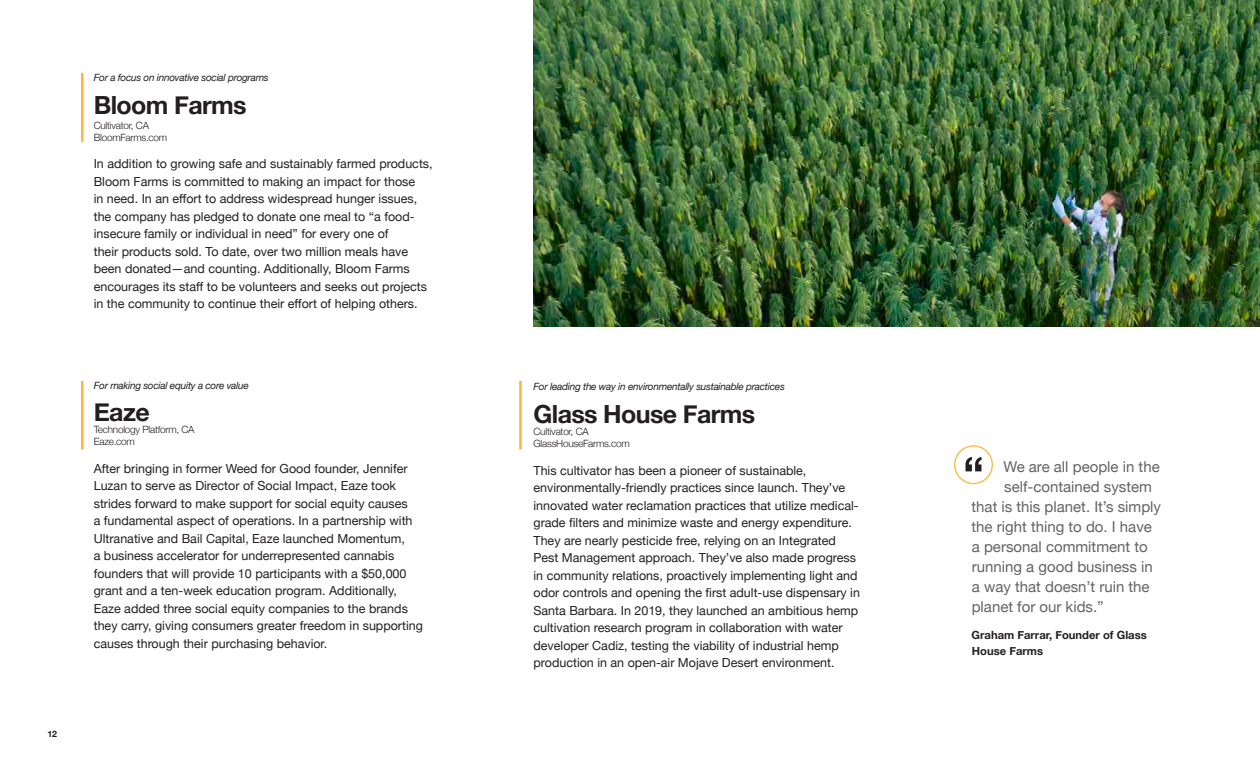
<style>
.page{position:relative;width:1260px;height:765px;background:#fff}
.page>*{position:absolute;margin:0;border:0;box-sizing:border-box;transform-origin:0 0}
.t1{font:700 25px "Helvetica Neue";letter-spacing:-.025em;color:#231f20}
.t2{font:15px "Helvetica Neue";color:#636366}
.t3{font:12.5px/17.5px "Helvetica Neue";color:#231f20}
.t4{font:700 11.25px/16.2px "Helvetica Neue";color:#231f20}
.t5{font:italic 10px "Helvetica Neue";letter-spacing:-.025em;color:#231f20}
.t6{font:300 10px/12px "Helvetica Neue";letter-spacing:-.025em;color:#231f20}
.t7{font:700 8.75px "Helvetica Neue";color:#231f20}
</style>
<div class="page">
<img style="left:534px;top:0;width:726px;height:326px">
<div style="left:954px;top:445px;width:39px;height:39px;border:1px solid #fcb538;border-radius:50%"></div>
<svg style="left:965px;top:457px;width:17px;height:14px"></svg>
<hr style="left:519px;top:381px;width:3px;height:68px;background:#fcb538">
<hr style="left:81px;top:381px;width:3px;height:68px;background:#fcb538">
<hr style="left:81px;top:73px;width:3px;height:69px;background:#fcb538">
<p class="t7" style="left:47px;top:730px;width:11px">12</p>
<p class="t5" style="left:94px;top:74px;width:177px">For a focus on innovative social programs</p>
<h1 class="t1" style="left:94px;top:94px;width:154px">Bloom Farms</h1>
<p class="t6" style="left:94px;top:120px;width:75px">Cultivator, CA<br>BloomFarms.com</p>
<p class="t3" style="left:94px;top:156px;width:340px">In addition to growing safe and sustainably farmed products, Bloom Farms is committed to making an impact for those<br>in need. In an effort to address widespread hunger issues, the company has pledged to donate one meal to “a food&shy;insecure family or individual in need” for every one of<br>their products sold. To date, over two million meals have been donated—and counting. Additionally, Bloom Farms encourages its staff to be volunteers and seeks out projects in the community to continue their effort of helping others.</p>
<p class="t5" style="left:94px;top:381px;width:157px">For making social equity a core value</p>
<h1 class="t1" style="left:94px;top:401px;width:58px">Eaze</h1>
<p class="t6" style="left:94px;top:425px;width:102px">Technology Platform, CA<br>Eaze.com</p>
<p class="t5" style="left:533px;top:383px;width:253px">For leading the way in environmentally sustainable practices</p>
<h1 class="t1" style="left:533px;top:403px;width:223px">Glass House Farms</h1>
<p class="t6" style="left:533px;top:427px;width:98px">Cultivator, CA<br>GlassHouseFarms.com</p>
<p class="t3" style="left:94px;top:460px;width:331px">After bringing in former Weed for Good founder, Jennifer Luzan to serve as Director of Social Impact, Eaze took strides forward to make support for social equity causes<br>a fundamental aspect of operations. In a partnership with Ultranative and Bail Capital, Eaze launched Momentum,<br>a business accelerator for underrepresented cannabis founders that will provide 10 participants with a $50,000 grant and a ten-week education program. Additionally, Eaze added three social equity companies to the brands they carry, giving consumers greater freedom in supporting causes through their purchasing behavior.</p>
<p class="t3" style="left:533px;top:462px;width:328px">This cultivator has been a pioneer of sustainable, environmentally-friendly practices since launch. They’ve innovated water reclamation practices that utilize medical&shy;grade filters and minimize waste and energy expenditure.<br>They are nearly pesticide free, relying on an Integrated Pest Management approach. They’ve also made progress in community relations, proactively implementing light and odor controls and opening the first adult-use dispensary in Santa Barbara. In 2019, they launched an ambitious hemp cultivation research program in collaboration with water developer Cadiz, testing the viability of industrial hemp production in an open-air Mojave Desert environment.</p>
<p class="t2" style="left:1004px;top:456px;width:158px">We are all people in the</p>
<p class="t2" style="left:1004px;top:476px;width:149px">self-contained system</p>
<p class="t2" style="left:972px;top:496px;width:191px">that is this planet. It’s simply</p>
<p class="t2" style="left:972px;top:516px;width:182px">the right thing to do. I have</p>
<p class="t2" style="left:972px;top:536px;width:177px">a personal commitment to</p>
<p class="t2" style="left:972px;top:560px;width:182px">running a good business in</p>
<p class="t2" style="left:972px;top:576px;width:179px">a way that doesn’t ruin the</p>
<p class="t2" style="left:972px;top:600px;width:133px">planet for our kids.”</p>
<p class="t4" style="left:972px;top:628px;width:177px">Graham Farrar, Founder of Glass<br>House Farms</p>
</div>
